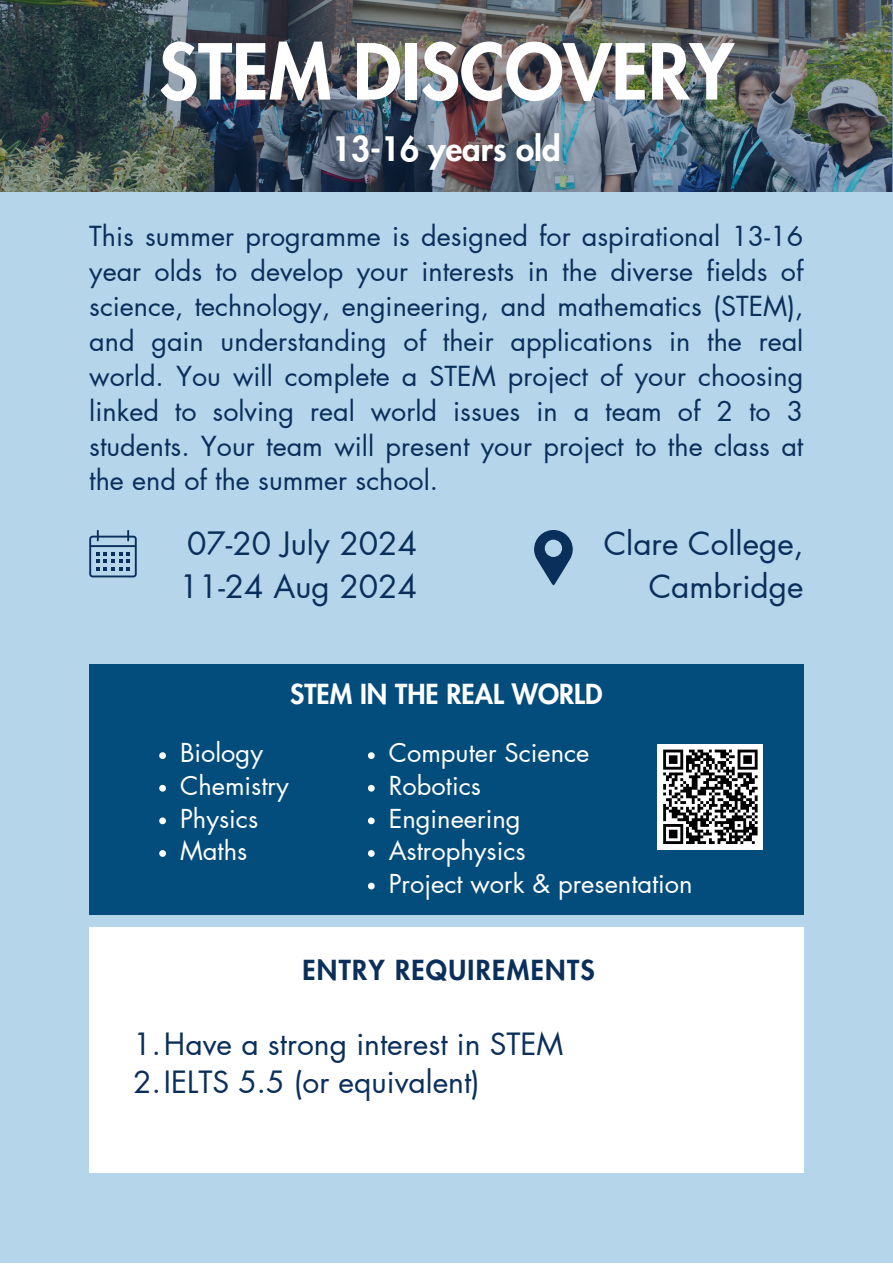
<style>
.page{position:relative;width:893px;height:1264px;background:#fff}
.page>*{position:absolute;margin:0;border:0;box-sizing:border-box;transform-origin:0 0}
.t1{font:800 75px "Futura LT Pro";color:#fff}
.t2{font:800 33px "Futura LT Pro";color:#fff}
.t3{font:31.5px/43.8px "Futura LT Pro";color:#0b2f5b;text-align:right}
.t4{font:30px "Futura LT Pro";color:#0b2f5b}
.t5{font:27px/34.8px "Futura LT Pro";color:#0b2f5b;text-align:justify}
.t6{font:800 27px "Futura LT Pro";color:#fff}
.t7{font:800 27px "Futura LT Pro";letter-spacing:.05em;color:#0b2f5b}
.t8{font:25.5px "Futura LT Pro";color:#fff}
</style>
<div class="page">
<div style="left:0;top:0;width:892px;height:1262px;background:#b4d5ea"></div>
<img style="left:0;top:0;width:892px;height:191px">
<div style="left:89px;top:926px;width:714px;height:246px;background:#fff"></div>
<div style="left:89px;top:664px;width:714px;height:250px;background:#034d7d"></div>
<svg style="left:534px;top:530px;width:38px;height:56px"></svg>
<svg style="left:89px;top:530px;width:47px;height:47px"></svg>
<svg style="left:159px;top:752px;width:7px;height:7px"></svg>
<svg style="left:159px;top:784px;width:7px;height:7px"></svg>
<svg style="left:159px;top:817px;width:7px;height:7px"></svg>
<svg style="left:159px;top:850px;width:7px;height:6px"></svg>
<svg style="left:368px;top:752px;width:6px;height:7px"></svg>
<svg style="left:368px;top:784px;width:6px;height:7px"></svg>
<svg style="left:368px;top:817px;width:6px;height:7px"></svg>
<svg style="left:368px;top:850px;width:6px;height:6px"></svg>
<svg style="left:368px;top:882px;width:6px;height:7px"></svg>
<div style="left:657px;top:744px;width:106px;height:105px;background:#fff"></div>
<svg style="left:663px;top:749px;width:95px;height:95px"></svg>
<p class="t1" style="left:159px;top:38px;width:576px">STEM DISCOVERY</p>
<p class="t2" style="left:332px;top:134px;width:230px">13-16 years old</p>
<p class="t5" style="left:89px;top:220px;width:715px">This summer programme is designed for aspirational 13-16 year olds to develop your interests in the diverse fields of science, technology, engineering, and mathematics (STEM), and gain understanding of their applications in the real world. You will complete a STEM project of your choosing linked to solving real world issues in a team of 2 to 3 students. Your team will present your project to the class at the end of the summer school.</p>
<p class="t3" style="left:187px;top:522px;width:231px">07-20 July 2024</p>
<p class="t3" style="left:179px;top:566px;width:239px">11-24 Aug 2024</p>
<p class="t3" style="left:603px;top:522px;width:201px">Clare College,<br>Cambridge</p>
<p class="t6" style="left:290px;top:681px;width:314px">STEM IN THE REAL WORLD</p>
<p class="t8" style="left:180px;top:741px;width:84px">Biology</p>
<p class="t8" style="left:180px;top:774px;width:110px">Chemistry</p>
<p class="t8" style="left:180px;top:806px;width:80px">Physics</p>
<p class="t8" style="left:180px;top:839px;width:69px">Maths</p>
<p class="t8" style="left:389px;top:741px;width:202px">Computer Science</p>
<p class="t8" style="left:389px;top:774px;width:94px">Robotics</p>
<p class="t8" style="left:389px;top:806px;width:133px">Engineering</p>
<p class="t8" style="left:389px;top:839px;width:138px">Astrophysics</p>
<p class="t8" style="left:389px;top:871px;width:305px">Project work &amp; presentation</p>
<p class="t7" style="left:302px;top:957px;width:294px">ENTRY REQUIREMENTS</p>
<p class="t4" style="left:133px;top:1030px;width:431px">1.Have a strong interest in STEM</p>
<p class="t4" style="left:133px;top:1068px;width:348px">2.IELTS 5.5 (or equivalent)</p>
</div>
